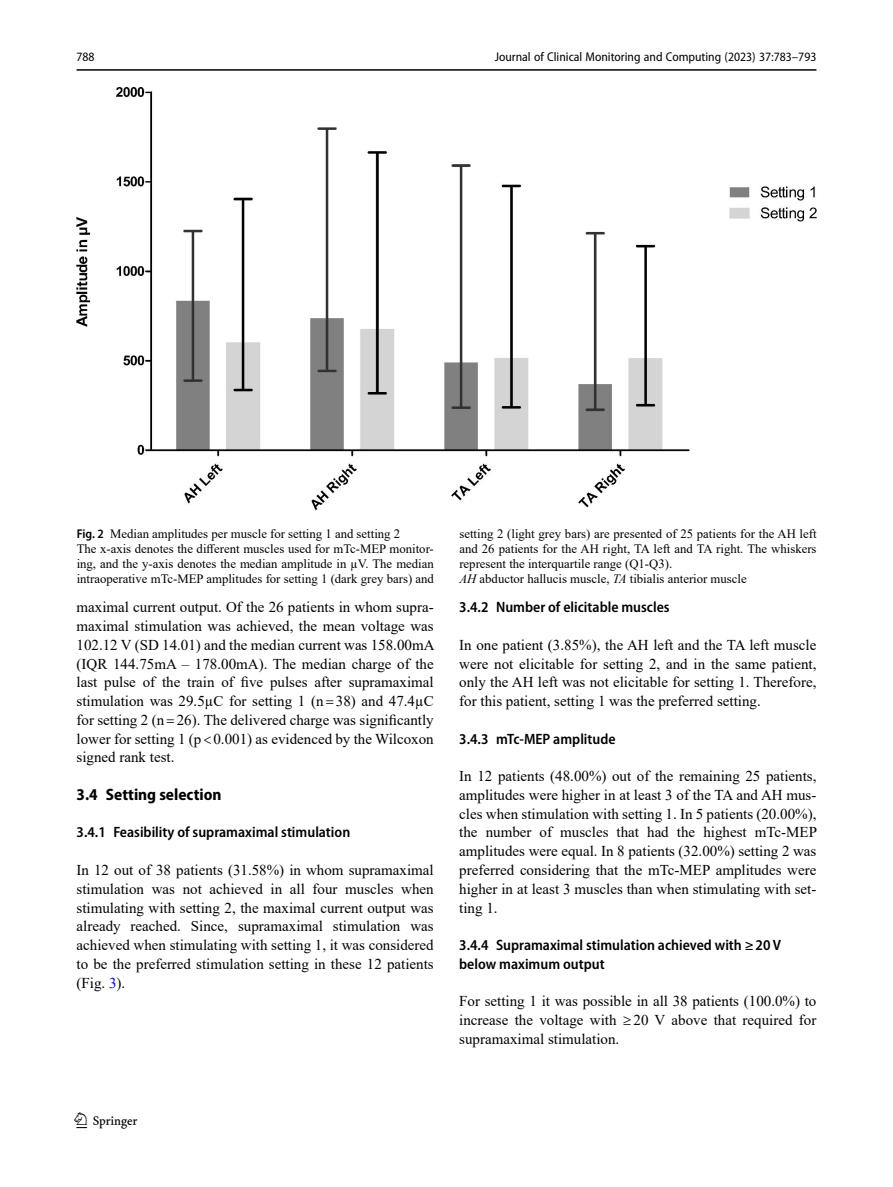
<style>
.page{position:relative;width:893px;height:1187px;background:#fff}
.page>*{position:absolute;margin:0;border:0;box-sizing:border-box;transform-origin:0 0}
.t1{font:22.5px "Springnew";color:#000}
.Head_2{font:700 semi-condensed 16.5px "Myriad Pro";color:#000}
.Body_Text{font:15px/18.8px "Times New Roman";color:#000;text-align:justify}
.Body_Text_Indent{font:15px/18.8px "Times New Roman";color:#000;text-align:justify}
.Head_3{font:600 semi-condensed 15px/18.8px "Myriad Pro";color:#000}
.Head_3_after_2{font:600 semi-condensed 15px "Myriad Pro";color:#000}
.Figure_Caption{font:12.75px/15px "Times New Roman";color:#000;text-align:justify}
.t2{font:semi-condensed 12.75px "Myriad Pro";color:#000}
.s1{font-family:"Myriad Pro";font-weight:600;font-stretch:semi-condensed}
.s2{font-family:"Minion Pro"}
.s3{color:#00f}
.s4{font-style:italic}
</style>
<div class="page">
<hr style="left:77px;top:69px;width:739px;height:2px;background:#000">
<img style="left:77px;top:87px;width:740px;height:423px">
<p class="t2" style="left:77px;top:49px;width:20px">788</p>
<p class="t2" style="left:495px;top:49px;width:323px">Journal of Clinical Monitoring and Computing (2023) 37:783–793</p>
<p class="Figure_Caption" style="left:77px;top:525px;width:325px"><span class="s1">Fig. 2</span> Median amplitudes per muscle for setting 1 and setting 2</p>
<p class="Figure_Caption" style="left:77px;top:540px;width:359px">The x-axis denotes the different muscles used for mTc-MEP monitor&shy;ing, and the y-axis denotes the median amplitude in µV. The median intraoperative mTc-MEP amplitudes for setting 1 (dark grey bars) and</p>
<p class="Body_Text_Indent" style="left:77px;top:597px;width:359px">maximal current output. Of the 26 patients in whom supra&shy;maximal stimulation was achieved, the mean voltage was 102.12 V (SD 14.01) and the median current was 158.00mA (IQR 144.75mA – 178.00mA). The median charge of the last pulse of the train of five pulses after supramaximal stimulation was 29.5µC for setting 1 (n<span class="s2">=</span>38) and 47.4µC for setting 2 (n<span class="s2">=</span>26). The delivered charge was significantly lower for setting 1 (p<span class="s2">&lt;</span>0.001) as evidenced by the Wilcoxon signed rank test.</p>
<p class="Head_2" style="left:77px;top:785px;width:147px">3.4 Setting selection</p>
<p class="Head_3_after_2" style="left:77px;top:824px;width:275px">3.4.1 Feasibility of supramaximal stimulation</p>
<p class="Body_Text" style="left:77px;top:860px;width:359px">In 12 out of 38 patients (31.58%) in whom supramaximal stimulation was not achieved in all four muscles when stimulating with setting 2, the maximal current output was already reached. Since, supramaximal stimulation was achieved when stimulating with setting 1, it was considered to be the preferred stimulation setting in these 12 patients (Fig. <span class="s3">3</span>).</p>
<p class="Figure_Caption" style="left:459px;top:525px;width:359px">setting 2 (light grey bars) are presented of 25 patients for the AH left and 26 patients for the AH right, TA left and TA right. The whiskers represent the interquartile range (Q1-Q3).</p>
<p class="Figure_Caption" style="left:459px;top:570px;width:289px"><span class="s4">AH</span> abductor hallucis muscle, <span class="s4">TA</span> tibialis anterior muscle</p>
<p class="Head_3" style="left:459px;top:598px;width:212px">3.4.2 Number of elicitable muscles</p>
<p class="Body_Text" style="left:459px;top:635px;width:359px">In one patient (3.85%), the AH left and the TA left muscle were not elicitable for setting 2, and in the same patient, only the AH left was not elicitable for setting 1. Therefore, for this patient, setting 1 was the preferred setting.</p>
<p class="Head_3" style="left:459px;top:729px;width:158px">3.4.3 mTc-MEP amplitude</p>
<p class="Body_Text" style="left:459px;top:766px;width:359px">In 12 patients (48.00%) out of the remaining 25 patients, amplitudes were higher in at least 3 of the TA and AH mus&shy;cles when stimulation with setting 1. In 5 patients (20.00%), the number of muscles that had the highest mTc-MEP amplitudes were equal. In 8 patients (32.00%) setting 2 was preferred considering that the mTc-MEP amplitudes were higher in at least 3 muscles than when stimulating with set&shy;ting 1.</p>
<p class="Head_3" style="left:459px;top:935px;width:323px">3.4.4 Supramaximal stimulation achieved with ≥20 V below maximum output</p>
<p class="Body_Text" style="left:459px;top:991px;width:359px">For setting 1 it was possible in all 38 patients (100.0%) to increase the voltage with <span class="s2">≥</span>20 V above that required for supramaximal stimulation.</p>
<h1 class="t1" style="left:77px;top:1107px;width:63px">1 3</h1>
</div>
